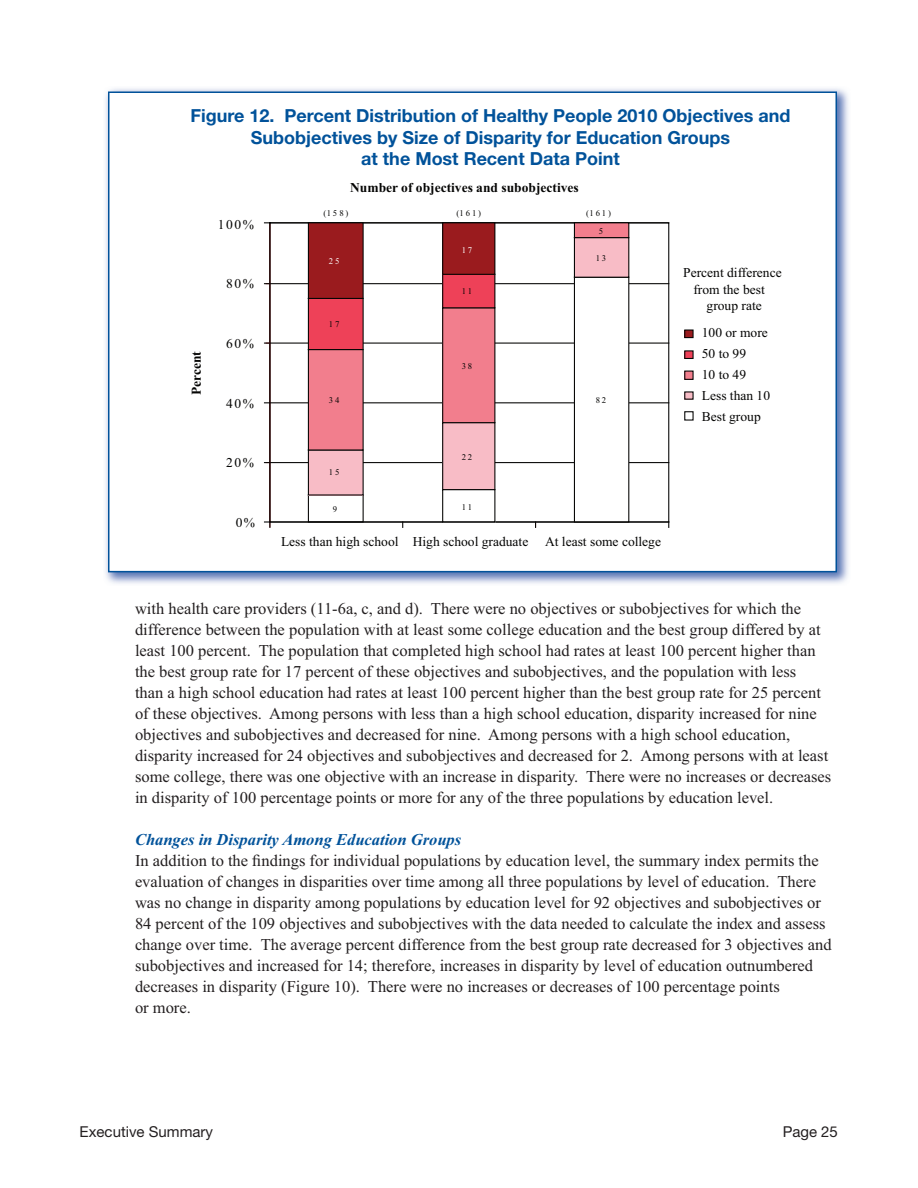
<style>
.page{position:relative;width:918px;height:1188px;background:#fff}
.page>*{position:absolute;margin:0;border:0;box-sizing:border-box;transform-origin:0 0}
.t1{font:700 18px/21.6px "Helvetica Neue LT Std";color:#01529a;text-align:center}
.t2{font:16.5px/21px "Times New Roman";color:#231f20}
.t3{font:italic 700 16.5px "Times New Roman";color:#01529a}
.t4{font:15px "Helvetica Neue LT Std";color:#231f20}
.t5{font:13.5px/21px "Times New Roman";color:#050504;text-align:center}
.t6{font:700 13.5px "Times New Roman";color:#050504}
.t7{font:8.7px "Times New Roman";letter-spacing:.2em;color:#050504}
.t8{font:8.7px "Times New Roman";color:#fff}
</style>
<div class="page">
<img style="left:105px;top:88px;width:584px;height:496px">
<img style="left:689px;top:88px;width:160px;height:496px">
<div style="left:109px;top:92px;width:727px;height:480px;background:#fff"></div>
<div style="left:108px;top:92px;width:729px;height:480px;border:2px solid #01529a"></div>
<div style="left:685px;top:330px;width:8px;height:8px;background:#9a1b1e"></div>
<div style="left:684px;top:329px;width:10px;height:9px;border:1px solid #050504"></div>
<div style="left:685px;top:351px;width:8px;height:7px;background:#ee4158"></div>
<div style="left:684px;top:350px;width:10px;height:9px;border:1px solid #050504"></div>
<div style="left:685px;top:371px;width:8px;height:8px;background:#f27e8d"></div>
<div style="left:684px;top:371px;width:10px;height:9px;border:1px solid #050504"></div>
<div style="left:685px;top:392px;width:8px;height:7px;background:#f8bcc6"></div>
<div style="left:684px;top:391px;width:10px;height:9px;border:1px solid #050504"></div>
<div style="left:684px;top:411px;width:10px;height:10px;border:1px solid #050504"></div>
<hr style="left:270px;top:462px;width:399px;height:1px;background:#050504">
<hr style="left:270px;top:402px;width:399px;height:1px;background:#050504">
<hr style="left:270px;top:343px;width:399px;height:1px;background:#050504">
<hr style="left:270px;top:283px;width:399px;height:1px;background:#050504">
<svg style="left:573px;top:222px;width:57px;height:299px"></svg>
<svg style="left:307px;top:222px;width:57px;height:299px;background:#d16b75"></svg>
<svg style="left:442px;top:222px;width:54px;height:299px;background:#d47882"></svg>
<hr style="left:269px;top:223px;width:1px;height:299px;background:#050504">
<hr style="left:270px;top:521px;width:399px;height:2px;background:#050504">
<svg style="left:264px;top:521px;width:6px;height:6px"></svg>
<p class="t1" style="left:190px;top:107px;width:602px">Figure 12. Percent Distribution of Healthy People 2010 Objectives and<br>Subobjectives by Size of Disparity for Education Groups<br>at the Most Recent Data Point</p>
<p class="t5" style="left:218px;top:215px;width:38px">100%</p>
<p class="t5" style="left:226px;top:274px;width:29px">80%</p>
<p class="t6" style="left:192px;top:395px;width:46px;rotate:-90deg">Percent</p>
<p class="t5" style="left:226px;top:334px;width:29px">60%</p>
<p class="t5" style="left:226px;top:394px;width:29px">40%</p>
<p class="t5" style="left:226px;top:453px;width:29px">20%</p>
<p class="t5" style="left:236px;top:513px;width:21px">0%</p>
<p class="t6" style="left:350px;top:183px;width:230px">Number of objectives and subobjectives</p>
<p class="t7" style="left:324px;top:210px;width:26px">(158)</p>
<p class="t7" style="left:456px;top:210px;width:26px">(161)</p>
<p class="t7" style="left:586px;top:210px;width:26px">(161)</p>
<p class="t8" style="left:329px;top:258px;width:12px">25</p>
<p class="t7" style="left:329px;top:321px;width:12px">17</p>
<p class="t7" style="left:329px;top:397px;width:12px">34</p>
<p class="t7" style="left:329px;top:469px;width:12px">15</p>
<p class="t8" style="left:462px;top:247px;width:12px">17</p>
<p class="t7" style="left:462px;top:288px;width:12px">11</p>
<p class="t7" style="left:462px;top:363px;width:12px">38</p>
<p class="t7" style="left:462px;top:454px;width:12px">22</p>
<p class="t7" style="left:333px;top:506px;width:6px">9</p>
<p class="t7" style="left:462px;top:504px;width:12px">11</p>
<p class="t7" style="left:599px;top:228px;width:6px">5</p>
<p class="t7" style="left:596px;top:255px;width:12px">13</p>
<p class="t7" style="left:596px;top:397px;width:12px">82</p>
<p class="t5" style="left:281px;top:532px;width:381px">Less than high school High school graduate At least some college</p>
<p class="t5" style="left:683px;top:266px;width:100px;line-height:16.2px">Percent difference from the best</p>
<p class="t5" style="left:702px;top:293px;width:68px;line-height:27.3px">group rate<br>100 or more</p>
<p class="t5" style="left:702px;top:344px;width:70px;text-align:left">50 to 99<br>10 to 49<br>Less than 10<br>Best group</p>
<p class="t2" style="left:135px;top:600px;width:698px">with health care providers (11-6a, c, and d). There were no objectives or subobjectives for which the difference between the population with at least some college education and the best group differed by at least 100 percent. The population that completed high school had rates at least 100 percent higher than the best group rate for 17 percent of these objectives and subobjectives, and the population with less<br>than a high school education had rates at least 100 percent higher than the best group rate for 25 percent of these objectives. Among persons with less than a high school education, disparity increased for nine objectives and subobjectives and decreased for nine. Among persons with a high school education, disparity increased for 24 objectives and subobjectives and decreased for 2. Among persons with at least some college, there was one objective with an increase in disparity. There were no increases or decreases in disparity of 100 percentage points or more for any of the three populations by education level.</p>
<p class="t3" style="left:135px;top:834px;width:328px">Changes in Disparity Among Education Groups</p>
<p class="t2" style="left:135px;top:852px;width:698px">In addition to the findings for individual populations by education level, the summary index permits the evaluation of changes in disparities over time among all three populations by level of education. There was no change in disparity among populations by education level for 92 objectives and subobjectives or 84 percent of the 109 objectives and subobjectives with the data needed to calculate the index and assess change over time. The average percent difference from the best group rate decreased for 3 objectives and subobjectives and increased for 14; therefore, increases in disparity by level of education outnumbered decreases in disparity (Figure 10). There were no increases or decreases of 100 percentage points<br>or more.</p>
<p class="t4" style="left:80px;top:1126px;width:135px">Executive Summary</p>
<p class="t4" style="left:783px;top:1126px;width:57px">Page 25</p>
</div>
